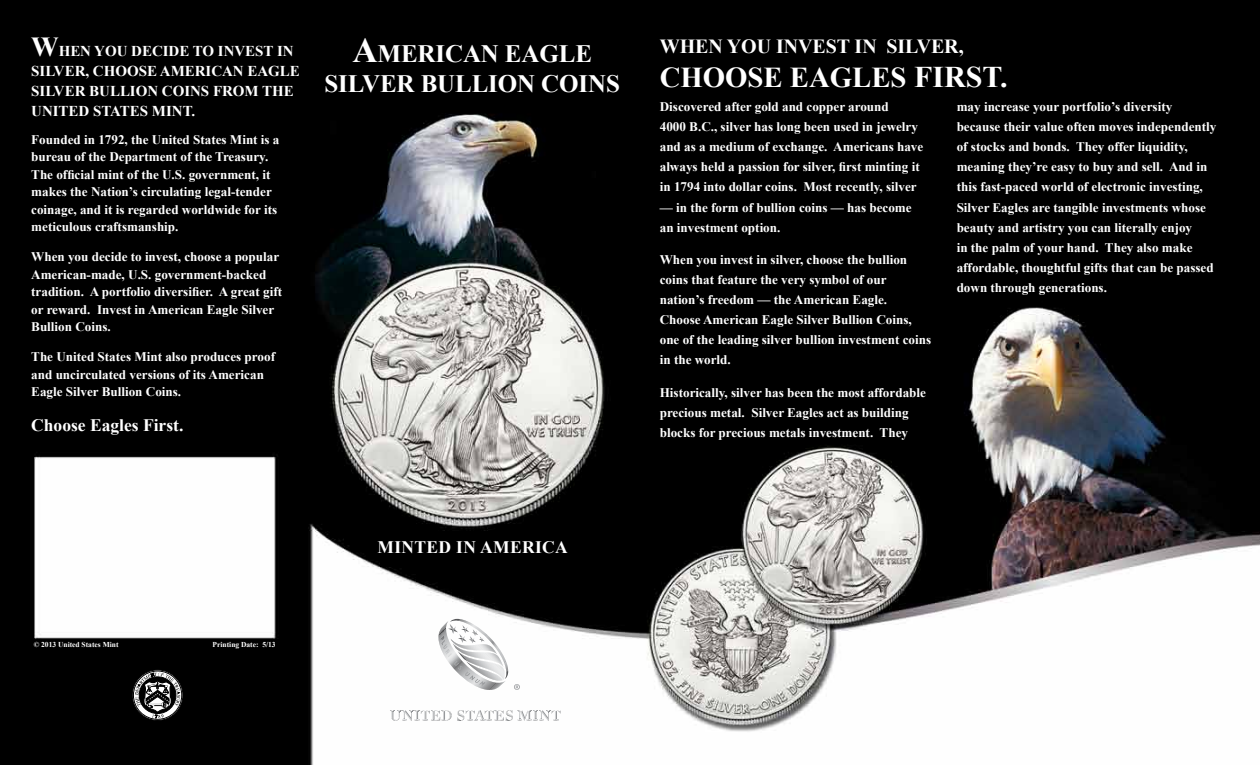
<style>
.page{position:relative;width:1260px;height:765px;background:#fff}
.page>*{position:absolute;margin:0;border:0;box-sizing:border-box;transform-origin:0 0}
.t1{font:700 28.75px "Times New Roman";color:#fff}
.t2{font:700 25px/30px "Times New Roman";letter-spacing:-.005em;color:#fff;text-align:center}
.t3{font:700 20px "Times New Roman";letter-spacing:-.005em;color:#fff}
.t4{font:700 17.5px "Times New Roman";color:#fff}
.t5{font:700 17.5px "Times New Roman";letter-spacing:.02em;color:#fff}
.t6{font:700 15px/20px "Times New Roman";color:#fff}
.t7{font:700 13.12px/20px "Times New Roman";color:#fff}
.t8{font:700 7.5px "Times New Roman";color:#fff}
.s1{font-size:27.5px}
.s2{font-size:35px}
.s3{font-size:30px}
</style>
<div class="page">
<img style="left:0;top:0;width:1260px;height:765px">
<svg style="left:390px;top:710px;width:171px;height:11px"></svg>
<svg style="left:437px;top:619px;width:83px;height:72px"></svg>
<div style="left:132px;top:670px;width:51px;height:51px;border:1px solid #000;border-radius:50%"></div>
<div style="left:133px;top:671px;width:49px;height:49px;border:1px solid #000;border-radius:50%"></div>
<svg style="left:135px;top:661px;width:45px;height:57px"></svg>
<p class="t6" style="left:31px;top:41px;width:270px"><span class="s1">W</span>HEN YOU DECIDE TO INVEST IN<br>SILVER, CHOOSE AMERICAN EAGLE<br>SILVER BULLION COINS FROM THE<br>UNITED STATES MINT.</p>
<p class="t7" style="left:31px;top:130px;width:250px;line-height:17.5px">Founded in 1792, the United States Mint is a bureau of the Department of the Treasury.</p>
<p class="t7" style="left:31px;top:165px;width:247px;line-height:17.5px">The official mint of the U.S. government, it makes the Nation’s circulating legal-tender coinage, and it is regarded worldwide for its meticulous craftsmanship.</p>
<p class="t7" style="left:31px;top:248px;width:252px;line-height:17.5px">When you decide to invest, choose a popular American-made, U.S. government-backed tradition. A portfolio diversifier. A great gift or reward. Invest in American Eagle Silver Bullion Coins.</p>
<p class="t7" style="left:31px;top:348px;width:245px;line-height:17.5px">The United States Mint also produces proof and uncirculated versions of its American<br>Eagle Silver Bullion Coins.</p>
<p class="t4" style="left:31px;top:413px;width:154px">Choose Eagles First.</p>
<p class="t2" style="left:325px;top:38px;width:297px"><span class="s2">A</span>MERICAN EAGLE<br>SILVER BULLION COINS</p>
<p class="t8" style="left:34px;top:640px;width:86px">© 2013 United States Mint</p>
<p class="t8" style="left:213px;top:640px;width:65px">Printing Date: 5/13</p>
<h3 class="t5" style="left:378px;top:535px;width:192px">MINTED IN AMERICA</h3>
<h1 class="t3" style="left:660px;top:32px;width:305px">WHEN YOU INVEST IN SILVER,</h1>
<h1 class="t1" style="left:660px;top:57px;width:349px">CHOOSE EAGLES <span class="s3">FIRST.</span></h1>
<p class="t7" style="left:660px;top:97px;width:265px">Discovered after gold and copper around<br>4000 B.C., silver has long been used in jewelry and as a medium of exchange. Americans have always held a passion for silver, first minting it in 1794 into dollar coins. Most recently, silver</p>
<p class="t7" style="left:660px;top:197px;width:253px">— in the form of bullion coins — has become an investment option.</p>
<p class="t7" style="left:660px;top:249px;width:273px">When you invest in silver, choose the bullion coins that feature the very symbol of our nation’s freedom — the American Eagle.<br>Choose American Eagle Silver Bullion Coins, one of the leading silver bullion investment coins in the world.</p>
<p class="t7" style="left:660px;top:382px;width:268px">Historically, silver has been the most affordable precious metal. Silver Eagles act as building blocks for precious metals investment. They</p>
<p class="t7" style="left:957px;top:97px;width:261px">may increase your portfolio’s diversity because their value often moves independently of stocks and bonds. They offer liquidity, meaning they’re easy to buy and sell. And in this fast-paced world of electronic investing, Silver Eagles are tangible investments whose beauty and artistry you can literally enjoy<br>in the palm of your hand. They also make affordable, thoughtful gifts that can be passed down through generations.</p>
</div>
